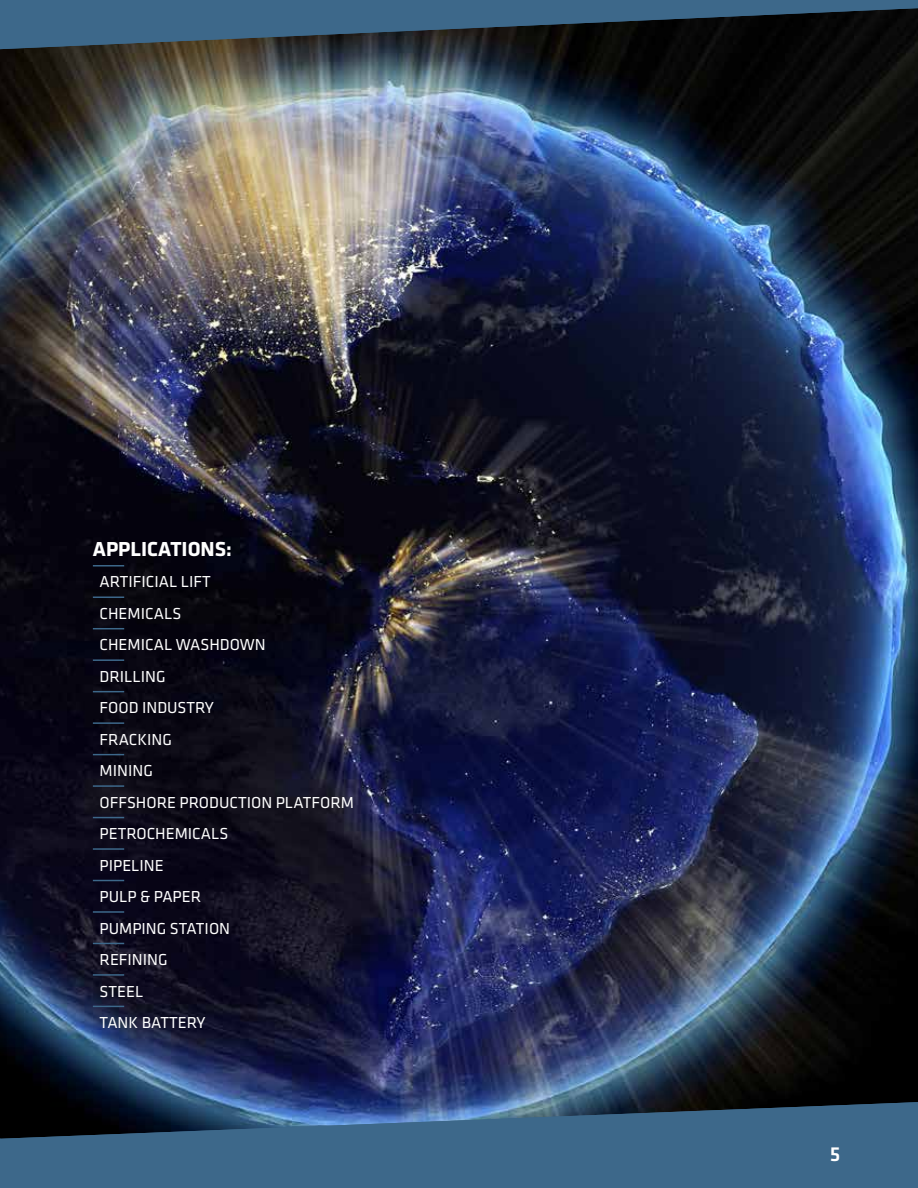
<style>
.page{position:relative;width:918px;height:1188px;background:#fff}
.page>*{position:absolute;margin:0;border:0;box-sizing:border-box;transform-origin:0 0}
.t1{font:700 21px "Klavika";color:#fff}
.t2{font:500 21px "Klavika";color:#fff}
.t3{font:16.5px/31.5px "Klavika";color:#fff}
</style>
<div class="page">
<img style="left:0;top:49px;width:918px;height:1049px">
<svg style="left:0;top:49px;width:1px;height:42px"></svg>
<svg style="left:0;top:0;width:918px;height:49px;background:#2b4457"></svg>
<svg style="left:0;top:1099px;width:918px;height:89px;background:#375c7d"></svg>
<hr style="left:0;top:1139px;width:1px;height:49px;background:#3d688a">
<hr style="left:93px;top:565px;width:31px;height:2px;background:#3d688a">
<hr style="left:93px;top:596px;width:31px;height:2px;background:#3d688a">
<hr style="left:93px;top:628px;width:31px;height:1px;background:#3d688a">
<hr style="left:93px;top:659px;width:31px;height:2px;background:#3d688a">
<hr style="left:93px;top:691px;width:31px;height:1px;background:#3d688a">
<hr style="left:93px;top:722px;width:31px;height:2px;background:#3d688a">
<hr style="left:93px;top:754px;width:31px;height:1px;background:#3d688a">
<hr style="left:93px;top:785px;width:31px;height:2px;background:#3d688a">
<hr style="left:93px;top:817px;width:31px;height:1px;background:#3d688a">
<hr style="left:93px;top:848px;width:31px;height:2px;background:#3d688a">
<hr style="left:93px;top:880px;width:31px;height:1px;background:#3d688a">
<hr style="left:93px;top:911px;width:31px;height:2px;background:#3d688a">
<hr style="left:93px;top:943px;width:31px;height:1px;background:#3d688a">
<hr style="left:93px;top:974px;width:31px;height:2px;background:#3d688a">
<hr style="left:93px;top:1006px;width:31px;height:1px;background:#3d688a">
<p class="t1" style="left:93px;top:537px;width:141px">APPLICATIONS:</p>
<p class="t3" style="left:100px;top:566px;width:256px">ARTIFICIAL LIFT<br>CHEMICALS<br>CHEMICAL WASHDOWN<br>DRILLING<br>FOOD INDUSTRY<br>FRACKING<br>MINING<br>OFFSHORE PRODUCTION PLATFORM<br>PETROCHEMICALS<br>PIPELINE<br>PULP &amp; PAPER<br>PUMPING STATION<br>REFINING<br>STEEL<br>TANK BATTERY</p>
<p class="t2" style="left:830px;top:1142px;width:12px">5</p>
</div>
